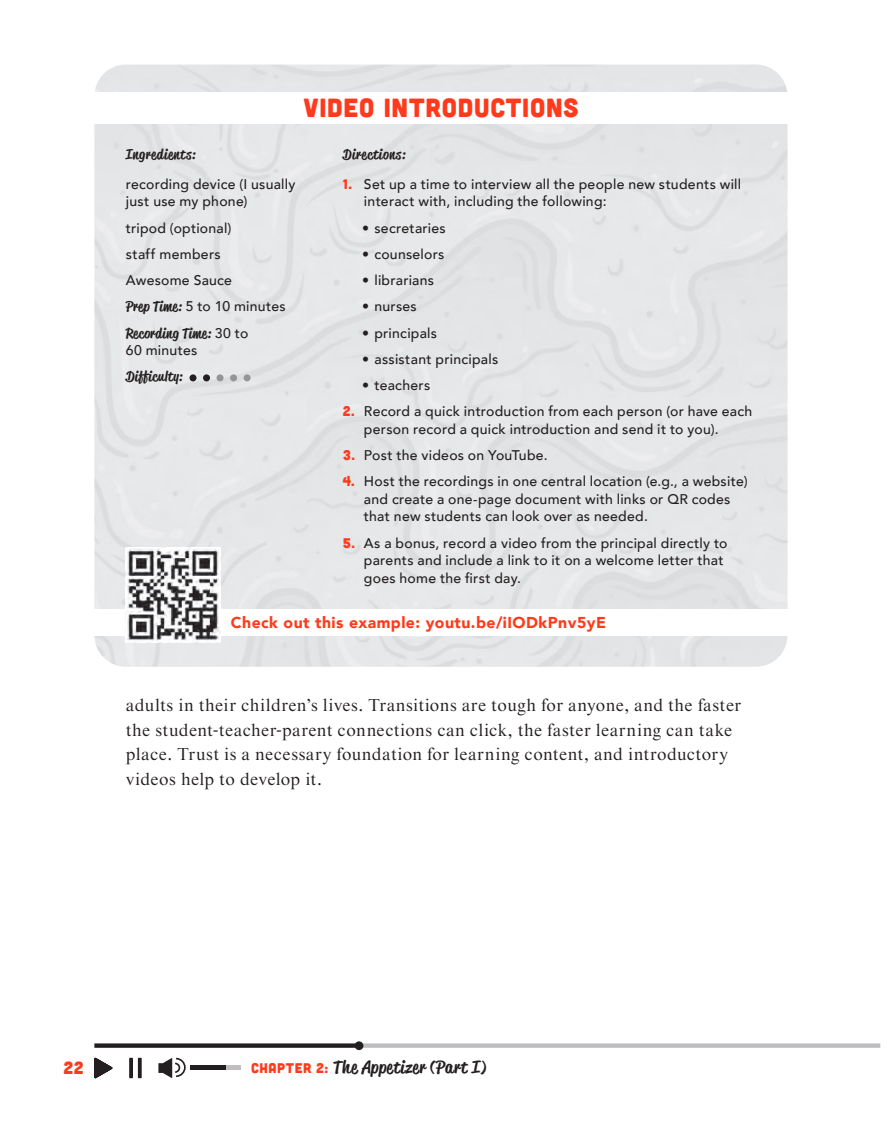
<style>
.page{position:relative;width:887px;height:1140px;background:#fff}
.page>*{position:absolute;margin:0;border:0;box-sizing:border-box;transform-origin:0 0}
.t1{font:26.25px "Cubano";letter-spacing:.03em;color:#ff3a1c}
.t2{font:17.5px/24.5px "Starling";letter-spacing:.025em;color:#231f20}
.t3{font:500 17.5px "Reklame Script";letter-spacing:.035em;color:#231f20}
.t4{font:17.5px "Cubano";color:#ff3a1c}
.t5{font:900 15.75px "Avenir";letter-spacing:.03em;color:#ff3a1c}
.t6{font:500 14px/17.5px "Avenir";letter-spacing:.02em;color:#231f20}
.t7{font:500 14px "Reklame Script";letter-spacing:.04em;color:#231f20}
.s1{font-family:"Reklame Script"}
.s2{font-family:"Avenir"}
.s3{font-family:"Cubano";font-weight:400;color:#ff3a1c}
.s4{font-family:"Cubano";font-weight:400;font-size:14px;color:#ff3a1c}
</style>
<div class="page">
<svg style="left:225px;top:1065px;width:15px;height:5px"></svg>
<div style="left:190px;top:1065px;width:35px;height:5px;background:#231f20"></div>
<svg style="left:94px;top:1057px;width:19px;height:21px"></svg>
<svg style="left:158px;top:1057px;width:28px;height:21px"></svg>
<svg style="left:129px;top:1057px;width:4px;height:21px"></svg>
<svg style="left:138px;top:1057px;width:4px;height:21px"></svg>
<svg style="left:94px;top:1043px;width:261px;height:4px"></svg>
<svg style="left:363px;top:1043px;width:517px;height:4px;background:#c2c3c6"></svg>
<div style="left:355px;top:1041px;width:8px;height:9px;background:#231f20;border-radius:50%"></div>
<img style="left:94px;top:65px;width:693px;height:602px">
<div style="left:93px;top:93px;width:696px;height:31px;background:#fff"></div>
<div style="left:189px;top:374px;width:7px;height:7px;background:#231f20;border-radius:50%"></div>
<div style="left:203px;top:374px;width:7px;height:7px;background:#231f20;border-radius:50%"></div>
<div style="left:216px;top:374px;width:7px;height:7px;background:#939598;border-radius:50%"></div>
<div style="left:230px;top:374px;width:7px;height:7px;background:#939598;border-radius:50%"></div>
<div style="left:244px;top:374px;width:7px;height:7px;background:#939598;border-radius:50%"></div>
<div style="left:93px;top:609px;width:696px;height:27px;background:#fff"></div>
<img style="left:126px;top:548px;width:94px;height:94px">
<h1 class="t1" style="left:303px;top:91px;width:277px">VIDEO INTRODUCTIONS</h1>
<p class="t7" style="left:126px;top:145px;width:71px">Ingredients:</p>
<p class="t6" style="left:126px;top:174px;width:171px">recording device (I usually just use my phone)</p>
<p class="t6" style="left:126px;top:214px;width:161px;line-height:26.2px">tripod (optional)<br>staff members<br>Awesome Sauce<br><span class="s1">Prep Time:</span> 5 to 10 minutes</p>
<p class="t7" style="left:126px;top:323px;width:124px">Recording Time: <span class="s2">30 to</span></p>
<p class="t6" style="left:126px;top:341px;width:73px">60 minutes</p>
<p class="t7" style="left:126px;top:367px;width:58px">Difficulty:</p>
<p class="t7" style="left:343px;top:145px;width:64px">Directions:</p>
<p class="t6" style="left:364px;top:174px;width:379px;text-indent:-21px"><span class="s3">1.</span> Set up a time to interview all the people new students will interact with, including the following:</p>
<p class="t6" style="left:362px;top:218px;width:85px">• secretaries</p>
<p class="t6" style="left:362px;top:244px;width:84px">• counselors</p>
<p class="t6" style="left:362px;top:271px;width:73px">• librarians</p>
<p class="t6" style="left:362px;top:297px;width:56px">• nurses</p>
<p class="t6" style="left:362px;top:323px;width:76px">• principals</p>
<p class="t6" style="left:362px;top:349px;width:137px">• assistant principals</p>
<p class="t6" style="left:362px;top:376px;width:70px">• teachers</p>
<p class="t6" style="left:364px;top:402px;width:390px;text-indent:-21px"><span class="s3">2.</span> Record a quick introduction from each person (or have each person record a quick introduction and send it to you).</p>
<p class="t6" style="left:343px;top:446px;width:206px"><span class="s3">3.</span> Post the videos on YouTube.</p>
<p class="t6" style="left:364px;top:472px;width:385px;text-indent:-21px"><span class="s3">4.</span> Host the recordings in one central location (e.g., a website) and create a one-page document with links or QR codes that new students can look over as needed.</p>
<p class="t6" style="left:364px;top:533px;width:365px;text-indent:-21px"><span class="s3">5.</span> As a bonus, record a video from the principal directly to parents and include a link to it on a welcome letter that goes home the first day.</p>
<p class="t5" style="left:231px;top:609px;width:376px">Check out this example: youtu.be/iIODkPnv5yE</p>
<p class="t2" style="left:126px;top:693px;width:617px">adults in their children’s lives. Transitions are tough for anyone, and the faster the student-teacher-parent connections can click, the faster learning can take place. Trust is a necessary foundation for learning content, and introductory videos help to develop it.</p>
<p class="t4" style="left:63px;top:1056px;width:22px">22</p>
<p class="t3" style="left:251px;top:1055px;width:237px"><span class="s4">CHAPTER 2:</span> The Appetizer (Part I)</p>
</div>
